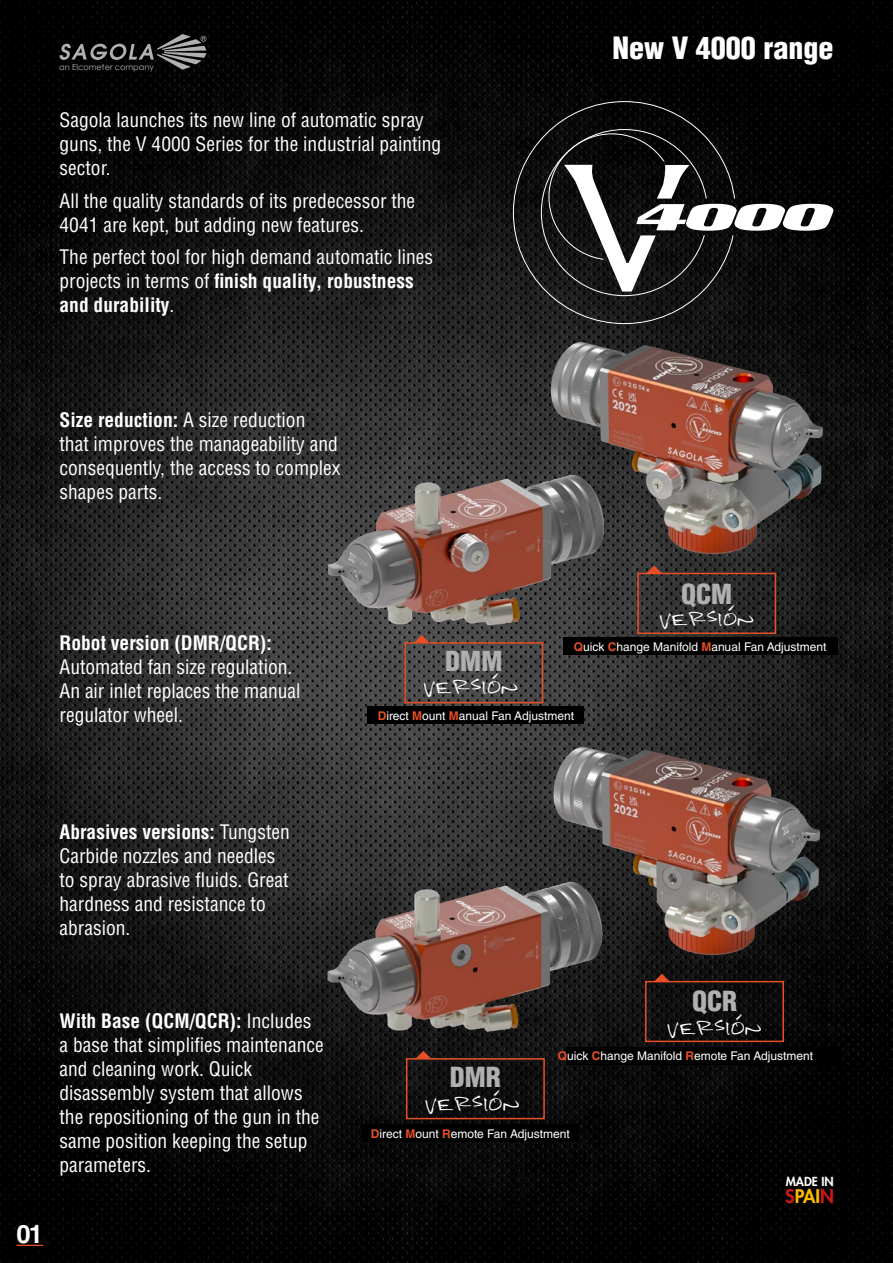
<style>
.page{position:relative;width:893px;height:1263px;background:#fff}
.page>*{position:absolute;margin:0;border:0;box-sizing:border-box;transform-origin:0 0}
.t1{font:900 condensed 30px "Helvetica LT Std";color:#fff}
.t2{font:900 condensed 27px "Helvetica LT Std";color:#b0b0b0}
.t3{font:700 25.5px "Helvetica LT Std";color:#fff}
.t4{font:24px "Bradford";color:#fff}
.t5{font:condensed 19.5px/24px "Helvetica LT Std";color:#fff}
.t6{font:700 condensed 19.5px "Helvetica LT Std";color:#fff}
.t7{font:800 18.3px "Futura";color:#faba00}
.t8{font:800 12.15px "Futura";color:#fff}
.t9{font:12px "Helvetica LT Std";color:#fff}
.t10{font:8.25px "Century Gothic";color:#b0b0b0}
.s1{font-weight:700}
.s2{font-weight:700;color:#e94f26}
.s3{color:#cd1719}
</style>
<div class="page">
<img style="left:0;top:0;width:893px;height:1263px">
<svg style="left:60px;top:34px;width:146px;height:36px;background:#2d2d2d"></svg>
<svg style="left:512px;top:101px;width:224px;height:224px;background:#161616"></svg>
<svg style="left:540px;top:129px;width:293px;height:168px;background:#323232"></svg>
<img style="left:305px;top:467px;width:333px;height:187px">
<img style="left:542px;top:332px;width:291px;height:227px">
<div style="left:404px;top:642px;width:139px;height:61px;border:2px solid #e94f26"></div>
<svg style="left:414px;top:635px;width:15px;height:7px"></svg>
<div style="left:637px;top:573px;width:139px;height:61px;border:2px solid #e94f26"></div>
<svg style="left:646px;top:565px;width:16px;height:8px"></svg>
<div style="left:367px;top:706px;width:217px;height:18px;background:#000"></div>
<div style="left:564px;top:638px;width:274px;height:17px;background:#000"></div>
<div style="left:406px;top:1058px;width:139px;height:61px;border:2px solid #e94f26"></div>
<div style="left:645px;top:981px;width:139px;height:61px;border:2px solid #e94f26"></div>
<svg style="left:654px;top:974px;width:16px;height:7px"></svg>
<img style="left:305px;top:874px;width:332px;height:186px">
<img style="left:550px;top:738px;width:276px;height:222px">
<div style="left:362px;top:1124px;width:217px;height:17px;background:#000"></div>
<div style="left:567px;top:1047px;width:274px;height:17px;background:#000"></div>
<svg style="left:16px;top:1245px;width:27px;height:1px"></svg>
<p class="t10" style="left:59px;top:61px;width:96px">an Elcometer company</p>
<p class="t5" style="left:60px;top:108px;width:383px">Sagola launches its new line of automatic spray guns, the V 4000 Series for the industrial painting sector.</p>
<p class="t5" style="left:60px;top:188px;width:357px">All the quality standards of its predecessor the<br>4041 are kept, but adding new features.</p>
<p class="t5" style="left:60px;top:245px;width:375px">The perfect tool for high demand automatic lines projects in terms of <span class="s1">finish quality, robustness and durability</span>.</p>
<p class="t5" style="left:60px;top:407px;width:283px"><span class="s1">Size reduction:</span> A size reduction<br>that improves the manageability and consequently, the access to complex shapes parts.</p>
<h1 class="t1" style="left:613px;top:29px;width:222px">New V 4000 range</h1>
<h2 class="t2" style="left:681px;top:577px;width:53px">QCM</h2>
<p class="t4" style="left:659px;top:600px;width:97px">Versión</p>
<p class="t6" style="left:60px;top:631px;width:214px">Robot version (DMR/QCR):</p>
<p class="t5" style="left:60px;top:655px;width:242px">Automated fan size regulation.<br>An air inlet replaces the manual regulator wheel.</p>
<h2 class="t2" style="left:445px;top:644px;width:59px">DMM</h2>
<p class="t4" style="left:423px;top:669px;width:97px">Versión</p>
<p class="t9" style="left:574px;top:640px;width:254px"><span class="s2">Q</span>uick <span class="s2">C</span>hange Manifold <span class="s2">M</span>anual Fan Adjustment</p>
<p class="t9" style="left:378px;top:709px;width:198px"><span class="s2">D</span>irect <span class="s2">M</span>ount <span class="s2">M</span>anual Fan Adjustment</p>
<p class="t5" style="left:60px;top:820px;width:232px"><span class="s1">Abrasives versions:</span> Tungsten<br>Carbide nozzles and needles to spray abrasive fluids. Great hardness and resistance to abrasion.</p>
<h3 class="t3" style="left:16px;top:1218px;width:28px">01</h3>
<p class="t5" style="left:60px;top:1009px;width:266px"><span class="s1">With Base (QCM/QCR):</span> Includes a base that simplifies maintenance and cleaning work. Quick disassembly system that allows the repositioning of the gun in the same position keeping the setup parameters.</p>
<h2 class="t2" style="left:692px;top:983px;width:47px">QCR</h2>
<p class="t4" style="left:667px;top:1010px;width:97px">Versión</p>
<h2 class="t2" style="left:450px;top:1060px;width:53px">DMR</h2>
<p class="t4" style="left:425px;top:1086px;width:97px">Versión</p>
<p class="t9" style="left:558px;top:1049px;width:257px"><span class="s2">Q</span>uick <span class="s2">C</span>hange Manifold <span class="s2">R</span>emote Fan Adjustment</p>
<p class="t9" style="left:371px;top:1126px;width:200px"><span class="s2">D</span>irect <span class="s2">M</span>ount <span class="s2">R</span>emote Fan Adjustment</p>
<p class="t8" style="left:786px;top:1174px;width:49px">MADE IN</p>
<p class="t7" style="left:785px;top:1184px;width:50px"><span class="s3">S</span>PAI<span class="s3">N</span></p>
</div>
